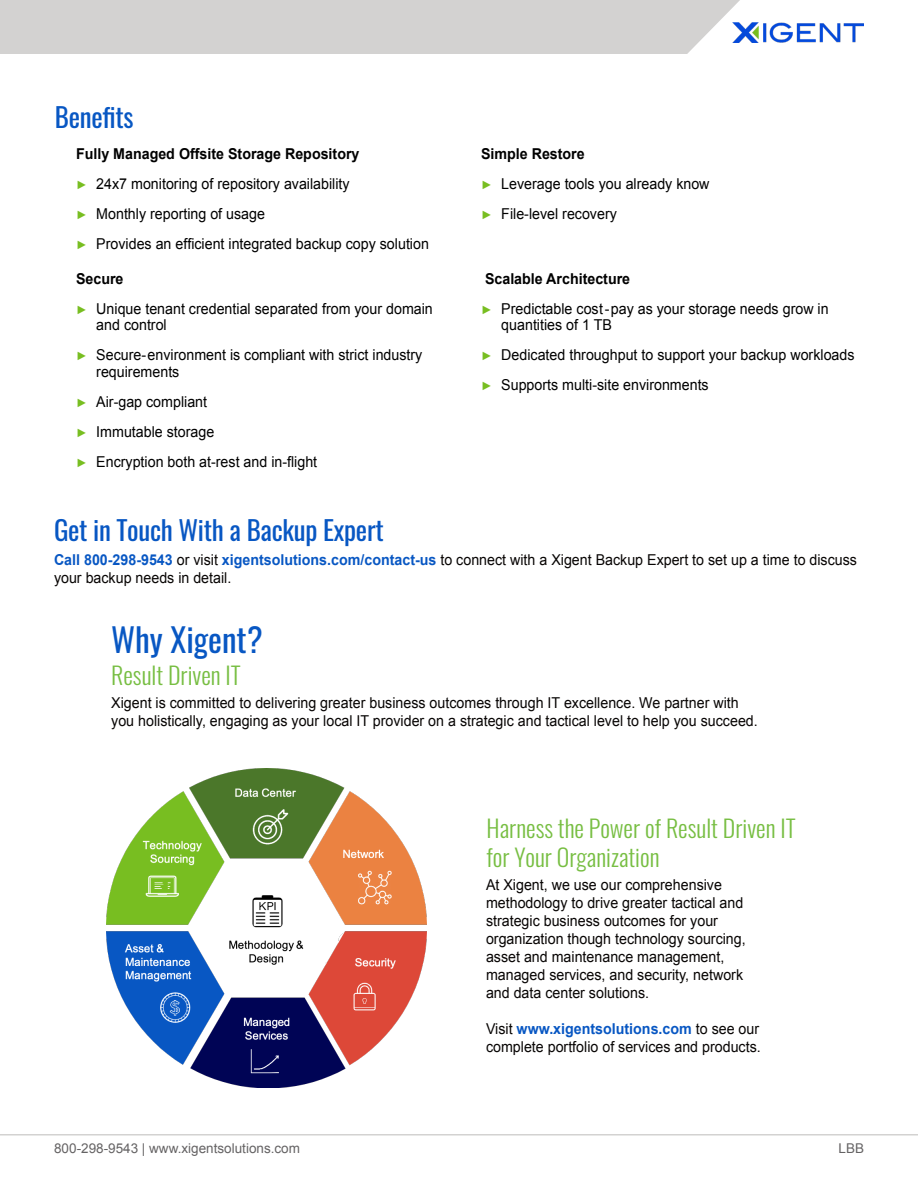
<style>
.page{position:relative;width:918px;height:1188px;background:#fff}
.page>*{position:absolute;margin:0;border:0;box-sizing:border-box;transform-origin:0 0}
.t1{font:33px "Oswald";color:#0857c3}
.t2{font:27px "Oswald";letter-spacing:-.01em;color:#0857c3}
.t3{font:300 24px/28.8px "Oswald";color:#77be42}
.t4{font:15px/18px "Arial";color:#080504;scale:.95 1}
.t5{font:15px/16.5px "Arial";color:#000;scale:.95 1}
.t6{font:700 15px "Arial";color:#000;scale:.95 1}
.t7{font:13.5px "Arial";color:#656364}
.s1{font-size:12px;color:#78be21}
.s2{font-weight:700;color:#0857c3}
</style>
<div class="page">
<div style="left:0;top:0;width:740px;height:54px;background:#d3d2d1"></div>
<img style="left:732px;top:22px;width:132px;height:21px">
<hr style="left:0;top:1134px;width:918px;height:2px;background:#d3d2d1">
<img style="left:107px;top:769px;width:319px;height:319px">
<p class="t2" style="left:55px;top:93px;width:80px">Benefits</p>
<p class="t6" style="left:76px;top:143px;width:300px">Fully Managed Offsite Storage Repository</p>
<p class="t5" style="left:76px;top:175px;width:290px"><span class="s1">►</span> 24x7 monitoring of repository availability</p>
<p class="t5" style="left:76px;top:205px;width:200px"><span class="s1">►</span> Monthly reporting of usage</p>
<p class="t5" style="left:76px;top:235px;width:373px"><span class="s1">►</span> Provides an efficient integrated backup copy solution</p>
<p class="t6" style="left:76px;top:268px;width:52px">Secure</p>
<p class="t5" style="left:96px;top:300px;width:356px;text-indent:-20px"><span class="s1">►</span> Unique tenant credential separated from your domain and control</p>
<p class="t5" style="left:96px;top:347px;width:345px;text-indent:-20px"><span class="s1">►</span> Secure-environment is compliant with strict industry requirements</p>
<p class="t5" style="left:76px;top:393px;width:140px"><span class="s1">►</span> Air-gap compliant</p>
<p class="t5" style="left:76px;top:423px;width:147px"><span class="s1">►</span> Immutable storage</p>
<p class="t5" style="left:76px;top:453px;width:255px"><span class="s1">►</span> Encryption both at-rest and in-flight</p>
<p class="t6" style="left:481px;top:143px;width:111px">Simple Restore</p>
<p class="t5" style="left:481px;top:175px;width:242px"><span class="s1">►</span> Leverage tools you already know</p>
<p class="t5" style="left:481px;top:205px;width:144px"><span class="s1">►</span> File-level recovery</p>
<p class="t6" style="left:485px;top:268px;width:154px">Scalable Architecture</p>
<p class="t5" style="left:501px;top:300px;width:346px;text-indent:-20px"><span class="s1">►</span> Predictable cost-pay as your storage needs grow in quantities of 1 TB</p>
<p class="t5" style="left:481px;top:347px;width:395px"><span class="s1">►</span> Dedicated throughput to support your backup workloads</p>
<p class="t5" style="left:481px;top:377px;width:241px"><span class="s1">►</span> Supports multi-site environments</p>
<p class="t2" style="left:54px;top:506px;width:331px">Get in Touch With a Backup Expert</p>
<p class="t4" style="left:54px;top:551px;width:847px"><span class="s2">Call 800-298-9543</span> or visit <span class="s2">xigentsolutions.com/contact-us</span> to connect with a Xigent Backup Expert to set up a time to discuss</p>
<p class="t4" style="left:54px;top:569px;width:188px">your backup needs in detail.</p>
<p class="t1" style="left:111px;top:611px;width:153px">Why Xigent?</p>
<p class="t3" style="left:111px;top:658px;width:131px">Result Driven IT</p>
<p class="t4" style="left:111px;top:694px;width:662px">Xigent is committed to delivering greater business outcomes through IT excellence. We partner with</p>
<p class="t4" style="left:111px;top:712px;width:682px">you holistically, engaging as your local IT provider on a strategic and tactical level to help you succeed.</p>
<p class="t3" style="left:487px;top:811px;width:311px">Harness the Power of Result Driven IT for Your Organization</p>
<p class="t4" style="left:486px;top:876px;width:275px">At Xigent, we use our comprehensive methodology to drive greater tactical and strategic business outcomes for your organization though technology sourcing,</p>
<p class="t4" style="left:486px;top:948px;width:252px">asset and maintenance management,</p>
<p class="t4" style="left:486px;top:966px;width:272px">managed services, and security, network</p>
<p class="t4" style="left:486px;top:984px;width:173px">and data center solutions.</p>
<p class="t4" style="left:486px;top:1020px;width:291px">Visit <span class="s2">www.xigentsolutions.com</span> to see our complete portfolio of services and products.</p>
<p class="t7" style="left:54px;top:1140px;width:247px">800-298-9543 | www.xigentsolutions.com</p>
<p class="t7" style="left:839px;top:1140px;width:27px">LBB</p>
</div>
